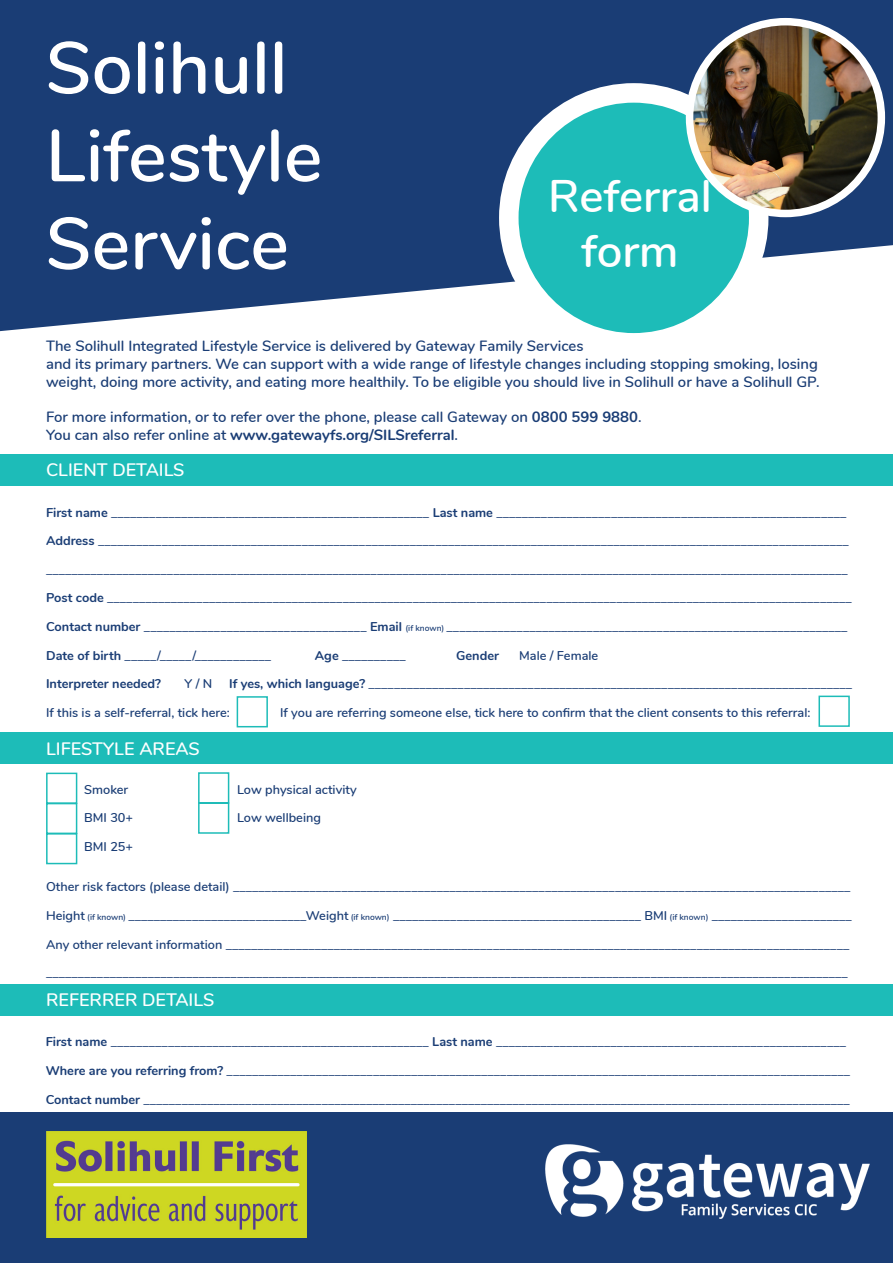
<style>
.page{position:relative;width:893px;height:1263px;background:#fff}
.page>*{position:absolute;margin:0;border:0;box-sizing:border-box;transform-origin:0 0}
.t1{font:600 73.2px "Nunito";color:#fff}
.t2{font:600 45.6px/54.8px "Nunito";color:#fff;text-align:center}
.t3{font:600 18px "Nunito";color:#fff}
.t4{font:600 14.85px/17.9px "Nunito";color:#1a3d75}
.t5{font:700 14.85px "Nunito";color:#1a3d75}
.t6{font:600 12.75px "Nunito";color:#1a3d75}
.t7{font:700 12.75px "Nunito";color:#1a3d75}
.s1{font-weight:700}
.s2{font-weight:600}
.s3{font-size:8.55px}
</style>
<div class="page">
<div style="left:46px;top:773px;width:31px;height:31px;border:2px solid #1dbcb8"></div>
<div style="left:46px;top:803px;width:31px;height:31px;border:2px solid #1dbcb8"></div>
<div style="left:46px;top:833px;width:31px;height:31px;border:2px solid #1dbcb8"></div>
<svg style="left:0;top:0;width:893px;height:331px;background:#375586"></svg>
<div style="left:818px;top:696px;width:32px;height:31px;border:2px solid #1dbcb8"></div>
<div style="left:509px;top:93px;width:250px;height:250px;background:#1dbcb8;border-radius:50%"></div>
<div style="left:499px;top:83px;width:269px;height:270px;border:20px solid #fff;border-radius:50%"></div>
<div style="left:686px;top:18px;width:199px;height:199px;border:21px solid #fff;border-radius:50%"></div>
<div style="left:0;top:1112px;width:893px;height:151px;background:#1a3d75"></div>
<img style="left:546px;top:1145px;width:323px;height:73px">
<img style="left:693px;top:25px;width:185px;height:185px;border-radius:92px">
<img style="left:46px;top:1131px;width:260px;height:106px">
<div style="left:0;top:454px;width:893px;height:32px;background:#1dbcb8"></div>
<div style="left:0;top:984px;width:893px;height:32px;background:#1dbcb8"></div>
<div style="left:0;top:732px;width:893px;height:32px;background:#1dbcb8"></div>
<div style="left:237px;top:696px;width:31px;height:31px;border:2px solid #1dbcb8"></div>
<div style="left:198px;top:772px;width:31px;height:31px;border:2px solid #1dbcb8"></div>
<div style="left:198px;top:802px;width:31px;height:32px;border:2px solid #1dbcb8"></div>
<p class="t1" style="left:46px;top:14px;width:243px">Solihull</p>
<p class="t1" style="left:46px;top:102px;width:278px">Lifestyle</p>
<p class="t1" style="left:46px;top:190px;width:245px">Service</p>
<p class="t2" style="left:548px;top:166px;width:165px">Referral form</p>
<p class="t4" style="left:46px;top:336px;width:539px">The Solihull Integrated Lifestyle Service is delivered by Gateway Family Services</p>
<p class="t4" style="left:46px;top:354px;width:775px">and its primary partners. We can support with a wide range of lifestyle changes including stopping smoking, losing weight, doing more activity, and eating more healthily. To be eligible you should live in Solihull or have a Solihull GP.</p>
<p class="t4" style="left:46px;top:407px;width:597px">For more information, or to refer over the phone, please call Gateway on <span class="s1">0800 599 9880</span>.</p>
<p class="t5" style="left:46px;top:424px;width:414px"><span class="s2">You can also refer online at</span> www.gatewayfs.org/SILSreferral<span class="s2">.</span></p>
<p class="t3" style="left:46px;top:457px;width:140px">CLIENT DETAILS</p>
<p class="t6" style="left:46px;top:503px;width:802px"><span class="s1">First name</span> __________________________________________________ <span class="s1">Last name</span> _______________________________________________________</p>
<p class="t6" style="left:46px;top:531px;width:804px"><span class="s1">Address</span> ______________________________________________________________________________________________________________________</p>
<p class="t6" style="left:46px;top:560px;width:803px">______________________________________________________________________________________________________________________________</p>
<p class="t6" style="left:46px;top:589px;width:807px"><span class="s1">Post code</span> _____________________________________________________________________________________________________________________</p>
<p class="t6" style="left:46px;top:617px;width:803px"><span class="s1">Contact number</span> ___________________________________ <span class="s1">Email</span> <span class="s3">(if known)</span> _______________________________________________________________</p>
<p class="t6" style="left:46px;top:646px;width:227px"><span class="s1">Date of birth</span> _____/_____/____________</p>
<p class="t6" style="left:315px;top:646px;width:92px"><span class="s1">Age</span> __________</p>
<p class="t7" style="left:456px;top:646px;width:44px">Gender</p>
<p class="t6" style="left:519px;top:646px;width:81px">Male / Female</p>
<p class="t7" style="left:46px;top:674px;width:117px">Interpreter needed?</p>
<p class="t6" style="left:185px;top:675px;width:29px">Y / N</p>
<p class="t6" style="left:229px;top:675px;width:624px"><span class="s1">If yes, which language?</span> ____________________________________________________________________________</p>
<p class="t6" style="left:46px;top:703px;width:185px">If this is a self-referral, tick here:</p>
<p class="t6" style="left:280px;top:703px;width:532px">If you are referring someone else, tick here to confirm that the client consents to this referral:</p>
<p class="t3" style="left:46px;top:735px;width:155px">LIFESTYLE AREAS</p>
<p class="t6" style="left:84px;top:780px;width:45px">Smoker</p>
<p class="t6" style="left:237px;top:780px;width:121px">Low physical activity</p>
<p class="t6" style="left:84px;top:809px;width:50px">BMI 30+</p>
<p class="t6" style="left:237px;top:809px;width:86px">Low wellbeing</p>
<p class="t6" style="left:84px;top:837px;width:50px">BMI 25+</p>
<p class="t6" style="left:46px;top:877px;width:806px">Other risk factors (please detail) _________________________________________________________________________________________________</p>
<p class="t6" style="left:46px;top:906px;width:807px">Height <span class="s3">(if known)</span> ____________________________Weight <span class="s3">(if known)</span> _______________________________________ BMI <span class="s3">(if known)</span> ______________________</p>
<p class="t6" style="left:46px;top:935px;width:805px">Any other relevant information __________________________________________________________________________________________________</p>
<p class="t6" style="left:46px;top:963px;width:803px">______________________________________________________________________________________________________________________________</p>
<p class="t3" style="left:46px;top:987px;width:170px">REFERRER DETAILS</p>
<p class="t6" style="left:46px;top:1033px;width:802px"><span class="s1">First name</span> __________________________________________________ <span class="s1">Last name</span> _______________________________________________________</p>
<p class="t6" style="left:46px;top:1061px;width:806px"><span class="s1">Where are you referring from?</span> __________________________________________________________________________________________________</p>
<p class="t6" style="left:46px;top:1090px;width:806px"><span class="s1">Contact number</span> _______________________________________________________________________________________________________________</p>
</div>
